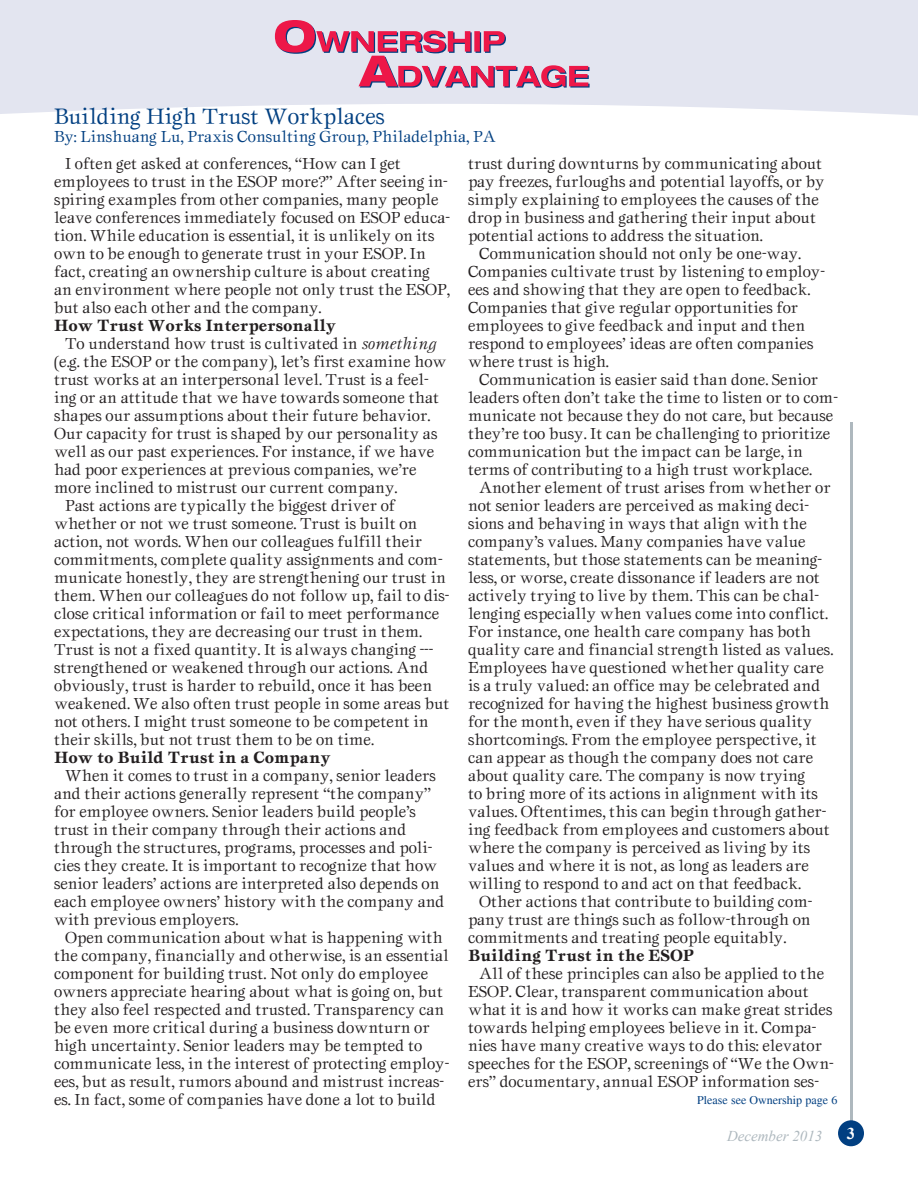
<style>
.page{position:relative;width:918px;height:1188px;background:#fff}
.page>*{position:absolute;margin:0;border:0;box-sizing:border-box;transform-origin:0 0}
.No_Spacing{font:21px "Esprit";color:#013f81}
.Document_Information{font:700 16.5px "Times New Roman";color:#fff}
.No_Spacing-2{font:15px/18px "Esprit";color:#231f20}
.No_Spacing-3{font:700 15px "Esprit";color:#231f20}
.No_Spacing-4{font:15px "Esprit";color:#013f81}
.t1{font:italic 15px "Times New Roman";color:#aeb8be}
.Jump_Serif_Italics_8{font:12px "Times";color:#013f81}
.s1{font-style:italic}
</style>
<div class="page">
<hr style="left:850px;top:422px;width:2px;height:698px;background:#aeb8be">
<div style="left:838px;top:1120px;width:26px;height:26px;background:#013f81;border-radius:50%"></div>
<svg style="left:0;top:0;width:918px;height:116px;background:#e5e7f1"></svg>
<svg style="left:275px;top:20px;width:315px;height:68px;background:#d8a4bc"></svg>
<p class="No_Spacing" style="left:54px;top:103px;width:332px">Building High Trust Workplaces</p>
<p class="No_Spacing-4" style="left:54px;top:127px;width:444px">By: Linshuang Lu, Praxis Consulting Group, Philadelphia, PA</p>
<p class="No_Spacing-2" style="left:54px;top:155px;width:397px;text-indent:11px">I often get asked at conferences, “How can I get employees to trust in the ESOP more?” After seeing in&shy;spiring examples from other companies, many people leave conferences immediately focused on ESOP educa&shy;tion. While education is essential, it is unlikely on its own to be enough to generate trust in your ESOP. In fact, creating an ownership culture is about creating an environment where people not only trust the ESOP, but also each other and the company.</p>
<p class="No_Spacing-3" style="left:54px;top:315px;width:284px">How Trust Works Interpersonally</p>
<p class="No_Spacing-2" style="left:54px;top:335px;width:394px;text-indent:11px">To understand how trust is cultivated in <span class="s1">something </span>(e.g. the ESOP or the company), let’s first examine how trust works at an interpersonal level. Trust is a feel&shy;ing or an attitude that we have towards someone that shapes our assumptions about their future behavior.<br>Our capacity for trust is shaped by our personality as well as our past experiences. For instance, if we have had poor experiences at previous companies, we’re more inclined to mistrust our current company.</p>
<p class="No_Spacing-2" style="left:54px;top:497px;width:397px;text-indent:11px">Past actions are typically the biggest driver of whether or not we trust someone. Trust is built on action, not words. When our colleagues fulfill their commitments, complete quality assignments and com&shy;municate honestly, they are strengthening our trust in them. When our colleagues do not follow up, fail to dis&shy;close critical information or fail to meet performance expectations, they are decreasing our trust in them.<br>Trust is not a fixed quantity. It is always changing --- strengthened or weakened through our actions. And obviously, trust is harder to rebuild, once it has been weakened. We also often trust people in some areas but not others. I might trust someone to be competent in their skills, but not trust them to be on time.</p>
<p class="No_Spacing-3" style="left:54px;top:747px;width:278px">How to Build Trust in a Company</p>
<p class="No_Spacing-2" style="left:54px;top:767px;width:392px;text-indent:11px">When it comes to trust in a company, senior leaders and their actions generally represent “the company” for employee owners. Senior leaders build people’s trust in their company through their actions and through the structures, programs, processes and poli&shy;cies they create. It is important to recognize that how senior leaders’ actions are interpreted also depends on each employee owners’ history with the company and with previous employers.</p>
<p class="No_Spacing-2" style="left:54px;top:929px;width:397px;text-indent:11px">Open communication about what is happening with the company, financially and otherwise, is an essential component for building trust. Not only do employee owners appreciate hearing about what is going on, but they also feel respected and trusted. Transparency can be even more critical during a business downturn or high uncertainty. Senior leaders may be tempted to communicate less, in the interest of protecting employ&shy;ees, but as result, rumors abound and mistrust increas&shy;es. In fact, some of companies have done a lot to build</p>
<p class="No_Spacing-2" style="left:468px;top:155px;width:358px">trust during downturns by communicating about pay freezes, furloughs and potential layoffs, or by simply explaining to employees the causes of the drop in business and gathering their input about potential actions to address the situation.</p>
<p class="No_Spacing-2" style="left:468px;top:245px;width:359px;text-indent:11px">Communication should not only be one-way.<br>Companies cultivate trust by listening to employ&shy;ees and showing that they are open to feedback.<br>Companies that give regular opportunities for employees to give feedback and input and then respond to employees’ ideas are often companies where trust is high.</p>
<p class="No_Spacing-2" style="left:468px;top:371px;width:371px;text-indent:11px">Communication is easier said than done. Senior leaders often don’t take the time to listen or to com&shy;municate not because they do not care, but because they’re too busy. It can be challenging to prioritize communication but the impact can be large, in terms of contributing to a high trust workplace.</p>
<p class="No_Spacing-2" style="left:468px;top:479px;width:367px;text-indent:11px">Another element of trust arises from whether or not senior leaders are perceived as making deci&shy;sions and behaving in ways that align with the company’s values. Many companies have value statements, but those statements can be meaning&shy;less, or worse, create dissonance if leaders are not actively trying to live by them. This can be chal&shy;lenging especially when values come into conflict.<br>For instance, one health care company has both quality care and financial strength listed as values.<br>Employees have questioned whether quality care is a truly valued: an office may be celebrated and recognized for having the highest business growth for the month, even if they have serious quality shortcomings. From the employee perspective, it can appear as though the company does not care about quality care. The company is now trying<br>to bring more of its actions in alignment with its values. Oftentimes, this can begin through gather&shy;ing feedback from employees and customers about where the company is perceived as living by its values and where it is not, as long as leaders are willing to respond to and act on that feedback.</p>
<p class="No_Spacing-2" style="left:468px;top:893px;width:346px;text-align:justify;text-indent:11px">Other actions that contribute to building com&shy;pany trust are things such as follow-through on commitments and treating people equitably.</p>
<p class="No_Spacing-3" style="left:468px;top:946px;width:228px">Building Trust in the ESOP</p>
<p class="No_Spacing-2" style="left:468px;top:965px;width:367px;text-indent:11px">All of these principles can also be applied to the ESOP. Clear, transparent communication about what it is and how it works can make great strides towards helping employees believe in it. Compa&shy;nies have many creative ways to do this: elevator speeches for the ESOP, screenings of “We the Own&shy;ers” documentary, annual ESOP information ses-</p>
<p class="Jump_Serif_Italics_8" style="left:697px;top:1093px;width:142px">Please see Ownership page 6</p>
<p class="t1" style="left:727px;top:1126px;width:97px">December 2013</p>
<p class="Document_Information" style="left:847px;top:1123px;width:10px">3</p>
</div>
